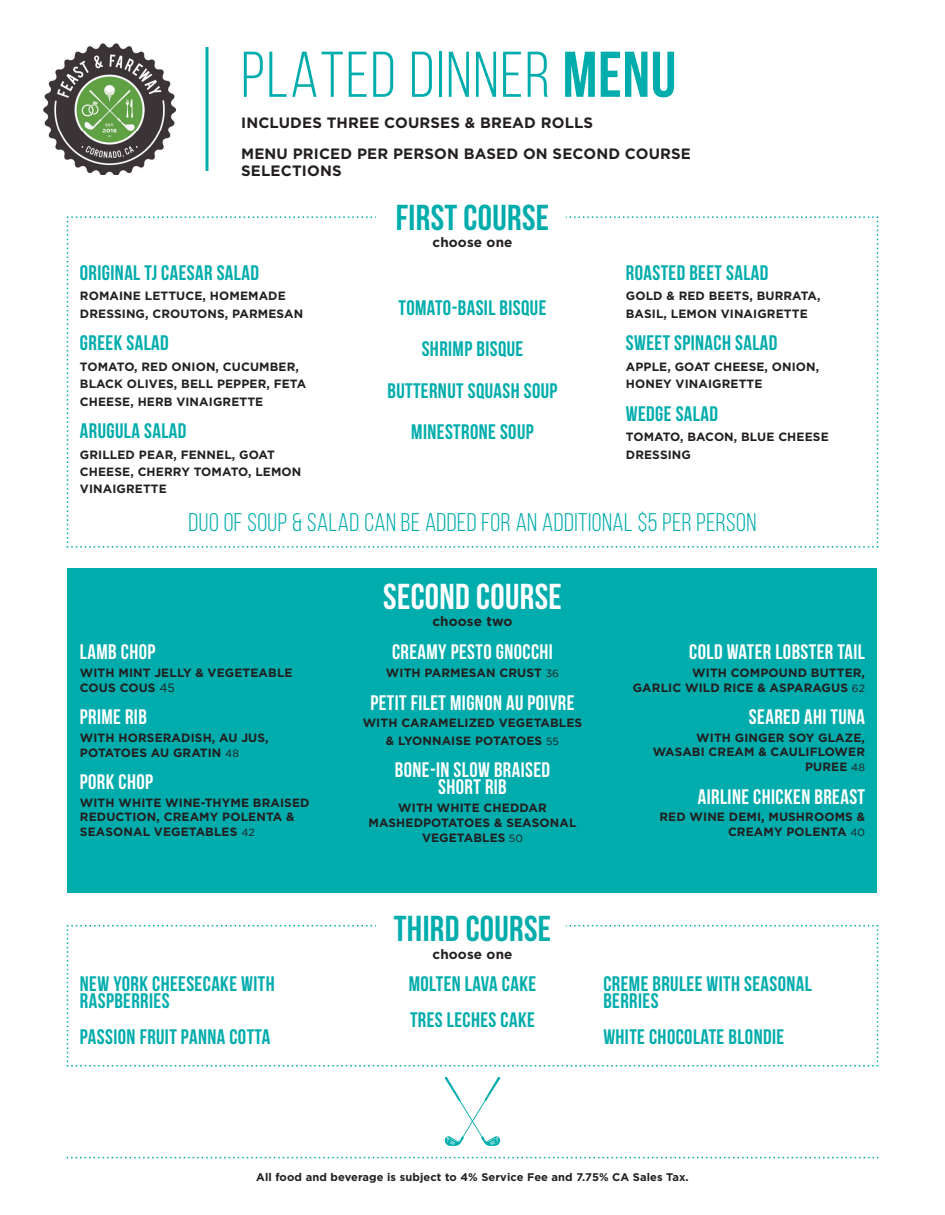
<style>
.page{position:relative;width:945px;height:1215px;background:#fff}
.page>*{position:absolute;margin:0;border:0;box-sizing:border-box;transform-origin:0 0}
.menu_category_-_lunch{font:64.5px "Bebas Neue";letter-spacing:.03em;color:#00acac}
.menu_category_-_lunch-2{font:700 36px "Bebas Neue";letter-spacing:.01em;color:#00acac}
.menu_category_-_lunch-3{font:700 36px "Bebas Neue";letter-spacing:.01em;color:#fff}
.menu_category_-_lunch-4{font:25.5px "Bebas Neue";letter-spacing:.02em;color:#00acac}
.menu_category_-_lunch-5{font:21px/17.4px "Bebas Neue";letter-spacing:.02em;color:#00acac}
.menu_category_-_lunch-6{font:21px/17.4px "Bebas Neue";letter-spacing:.02em;color:#fff;text-align:center}
.menu_category_-_lunch-7{font:700 15px/17.4px "Gotham";letter-spacing:.01em;color:#231f20}
.menu_category_-_lunch-8{font:700 13.5px "Gotham";letter-spacing:.01em;color:#231f20}
.menu_category_-_lunch-9{font:700 12px/17.4px "Gotham";letter-spacing:.01em;color:#231f20}
.menu_category_-_lunch-10{font:700 11.1px "Gotham";letter-spacing:.01em;color:#231f20}
.s1{font-weight:700}
.s2{font-weight:400}
.s3{font-weight:400;font-size:10.5px}
</style>
<div class="page">
<div style="left:68px;top:568px;width:810px;height:325px;background:#00acac"></div>
<svg style="left:66px;top:216px;width:813px;height:332px"></svg>
<svg style="left:66px;top:924px;width:813px;height:143px"></svg>
<img style="left:44px;top:44px;width:131px;height:130px">
<hr style="left:206px;top:47px;width:2px;height:124px;background:#00acac">
<svg style="left:67px;top:1157px;width:811px;height:1px"></svg>
<svg style="left:444px;top:1077px;width:57px;height:69px"></svg>
<p class="menu_category_-_lunch" style="left:241px;top:40px;width:437px">PLATED DINNER <span class="s1">MENU</span></p>
<p class="menu_category_-_lunch-7" style="left:241px;top:114px;width:353px">INCLUDES THREE COURSES &amp; BREAD ROLLS</p>
<p class="menu_category_-_lunch-7" style="left:241px;top:144px;width:451px">MENU PRICED PER PERSON BASED ON SECOND COURSE<br>SELECTIONS</p>
<p class="menu_category_-_lunch-2" style="left:396px;top:198px;width:155px">FIRST COURSE</p>
<p class="menu_category_-_lunch-8" style="left:432px;top:233px;width:82px">choose one</p>
<p class="menu_category_-_lunch-5" style="left:80px;top:263px;width:181px">ORIGINAL TJ CAESAR SALAD</p>
<p class="menu_category_-_lunch-9" style="left:80px;top:287px;width:225px">ROMAINE LETTUCE, HOMEMADE<br>DRESSING, CROUTONS, PARMESAN</p>
<p class="menu_category_-_lunch-5" style="left:80px;top:334px;width:90px">GREEK SALAD</p>
<p class="menu_category_-_lunch-9" style="left:80px;top:358px;width:228px">TOMATO, RED ONION, CUCUMBER,<br>BLACK OLIVES, BELL PEPPER, FETA<br>CHEESE, HERB VINAIGRETTE</p>
<p class="menu_category_-_lunch-5" style="left:80px;top:422px;width:108px">ARUGULA SALAD</p>
<p class="menu_category_-_lunch-9" style="left:80px;top:446px;width:223px">GRILLED PEAR, FENNEL, GOAT<br>CHEESE, CHERRY TOMATO, LEMON<br>VINAIGRETTE</p>
<p class="menu_category_-_lunch-5" style="left:626px;top:263px;width:144px">ROASTED BEET SALAD</p>
<p class="menu_category_-_lunch-9" style="left:626px;top:287px;width:196px">GOLD &amp; RED BEETS, BURRATA,<br>BASIL, LEMON VINAIGRETTE</p>
<p class="menu_category_-_lunch-5" style="left:626px;top:334px;width:153px">SWEET SPINACH SALAD</p>
<p class="menu_category_-_lunch-9" style="left:626px;top:358px;width:195px">APPLE, GOAT CHEESE, ONION,<br>HONEY VINAIGRETTE</p>
<p class="menu_category_-_lunch-5" style="left:626px;top:404px;width:94px">WEDGE SALAD</p>
<p class="menu_category_-_lunch-9" style="left:626px;top:428px;width:204px">TOMATO, BACON, BLUE CHEESE<br>DRESSING</p>
<p class="menu_category_-_lunch-5" style="left:399px;top:299px;width:149px">TOMATO-BASIL BISQUE</p>
<p class="menu_category_-_lunch-5" style="left:422px;top:340px;width:103px">SHRIMP BISQUE</p>
<p class="menu_category_-_lunch-5" style="left:387px;top:381px;width:172px">BUTTERNUT SQUASH SOUP</p>
<p class="menu_category_-_lunch-5" style="left:411px;top:422px;width:124px">MINESTRONE SOUP</p>
<p class="menu_category_-_lunch-4" style="left:189px;top:509px;width:569px">DUO OF SOUP &amp; SALAD CAN BE ADDED FOR AN ADDITIONAL $5 PER PERSON</p>
<p class="menu_category_-_lunch-6" style="left:80px;top:642px;width:77px">LAMB CHOP</p>
<p class="menu_category_-_lunch-9" style="left:80px;top:664px;width:214px">WITH MINT JELLY &amp; VEGETEABLE</p>
<p class="menu_category_-_lunch-9" style="left:80px;top:679px;width:97px">COUS COUS <span class="s2">45</span></p>
<p class="menu_category_-_lunch-6" style="left:80px;top:708px;width:69px">PRIME RIB</p>
<p class="menu_category_-_lunch-9" style="left:80px;top:729px;width:190px">WITH HORSERADISH, AU JUS,</p>
<p class="menu_category_-_lunch-9" style="left:80px;top:744px;width:161px">POTATOES AU GRATIN <span class="s3">48</span></p>
<p class="menu_category_-_lunch-6" style="left:80px;top:773px;width:75px">PORK CHOP</p>
<p class="menu_category_-_lunch-9" style="left:80px;top:794px;width:231px">WITH WHITE WINE-THYME BRAISED</p>
<p class="menu_category_-_lunch-9" style="left:80px;top:808px;width:216px">REDUCTION, CREAMY POLENTA &amp;</p>
<p class="menu_category_-_lunch-9" style="left:80px;top:823px;width:176px">SEASONAL VEGETABLES <span class="s3">42</span></p>
<p class="menu_category_-_lunch-5" style="left:80px;top:975px;width:196px">NEW YORK CHEESECAKE WITH<br>RASPBERRIES</p>
<p class="menu_category_-_lunch-5" style="left:80px;top:1028px;width:192px">PASSION FRUIT PANNA COTTA</p>
<p class="menu_category_-_lunch-3" style="left:383px;top:577px;width:180px">SECOND COURSE</p>
<p class="menu_category_-_lunch-8" style="left:432px;top:613px;width:82px">choose two</p>
<p class="menu_category_-_lunch-6" style="left:392px;top:642px;width:162px">CREAMY PESTO GNOCCHI</p>
<p class="menu_category_-_lunch-9" style="left:386px;top:664px;width:175px">WITH PARMESAN CRUST <span class="s3">36</span></p>
<p class="menu_category_-_lunch-6" style="left:370px;top:693px;width:206px">PETIT FILET MIGNON AU POIVRE</p>
<p class="menu_category_-_lunch-9" style="left:363px;top:714px;width:221px;text-align:center">WITH CARAMELIZED VEGETABLES &amp; LYONNAISE POTATOES <span class="s3">55</span></p>
<p class="menu_category_-_lunch-6" style="left:395px;top:761px;width:157px">BONE-IN SLOW BRAISED<br>SHORT RIB</p>
<p class="menu_category_-_lunch-9" style="left:368px;top:801px;width:210px;line-height:14.7px;text-align:center">WITH WHITE CHEDDAR<br>MASHEDPOTATOES &amp; SEASONAL<br>VEGETABLES <span class="s3">50</span></p>
<p class="menu_category_-_lunch-6" style="left:689px;top:642px;width:177px">COLD WATER LOBSTER TAIL</p>
<p class="menu_category_-_lunch-9" style="left:692px;top:664px;width:174px">WITH COMPOUND BUTTER,</p>
<p class="menu_category_-_lunch-9" style="left:633px;top:679px;width:234px">GARLIC WILD RICE &amp; ASPARAGUS <span class="s3">62</span></p>
<p class="menu_category_-_lunch-6" style="left:749px;top:708px;width:118px">SEARED AHI TUNA</p>
<p class="menu_category_-_lunch-9" style="left:696px;top:729px;width:170px">WITH GINGER SOY GLAZE,</p>
<p class="menu_category_-_lunch-9" style="left:653px;top:743px;width:214px">WASABI CREAM &amp; CAULIFLOWER</p>
<p class="menu_category_-_lunch-9" style="left:805px;top:758px;width:61px">PUREE <span class="s3">48</span></p>
<p class="menu_category_-_lunch-6" style="left:698px;top:787px;width:169px">AIRLINE CHICKEN BREAST</p>
<p class="menu_category_-_lunch-9" style="left:659px;top:808px;width:207px">RED WINE DEMI, MUSHROOMS &amp;</p>
<p class="menu_category_-_lunch-9" style="left:728px;top:823px;width:139px">CREAMY POLENTA <span class="s3">40</span></p>
<p class="menu_category_-_lunch-2" style="left:394px;top:909px;width:159px">THIRD COURSE</p>
<p class="menu_category_-_lunch-8" style="left:432px;top:945px;width:82px">choose one</p>
<p class="menu_category_-_lunch-5" style="left:409px;top:975px;width:129px">MOLTEN LAVA CAKE</p>
<p class="menu_category_-_lunch-5" style="left:410px;top:1011px;width:126px">TRES LECHES CAKE</p>
<p class="menu_category_-_lunch-5" style="left:603px;top:975px;width:210px">CREME BRULEE WITH SEASONAL<br>BERRIES</p>
<p class="menu_category_-_lunch-5" style="left:603px;top:1028px;width:182px">WHITE CHOCOLATE BLONDIE</p>
<p class="menu_category_-_lunch-10" style="left:256px;top:1170px;width:434px">All food and beverage is subject to 4% Service Fee and 7.75% CA Sales Tax.</p>
</div>
